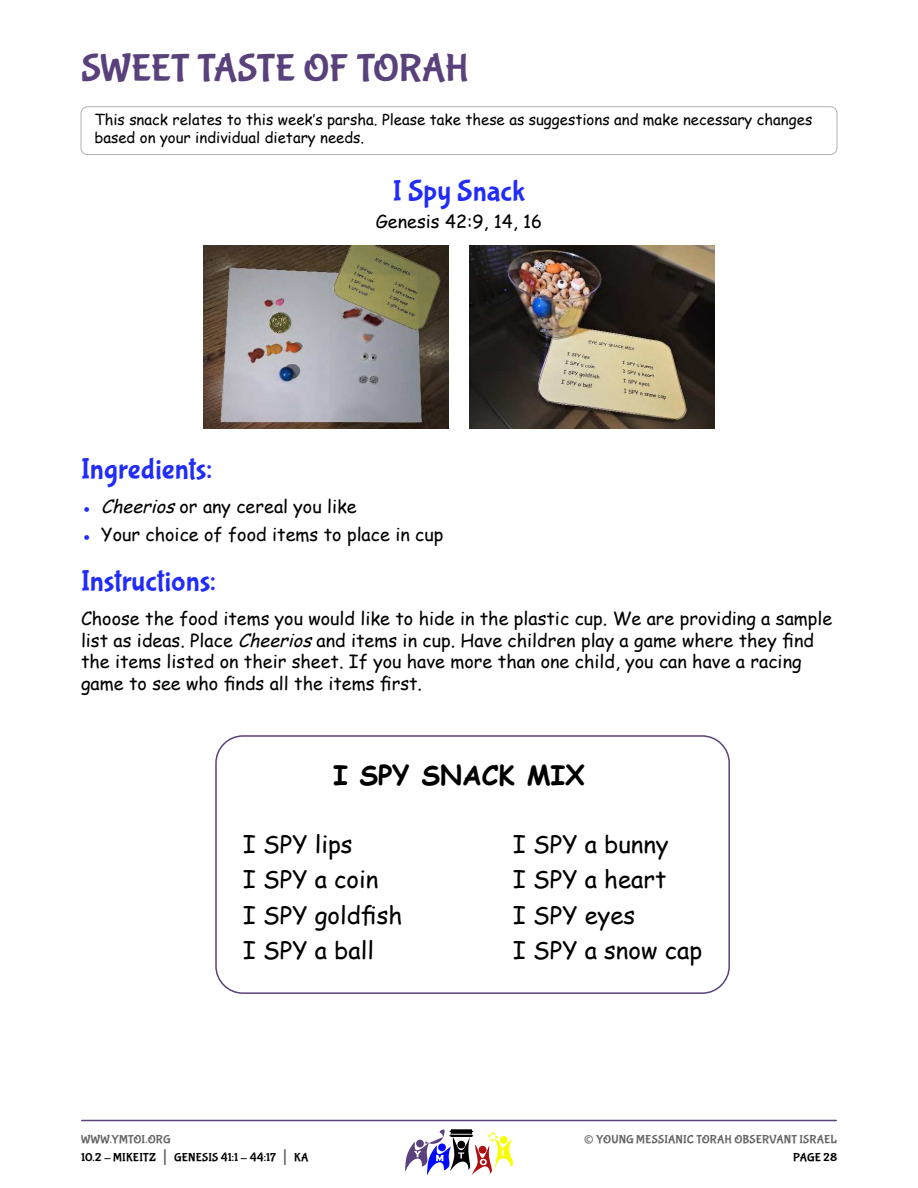
<style>
.page{position:relative;width:918px;height:1188px;background:#fff}
.page>*{position:absolute;margin:0;border:0;box-sizing:border-box;transform-origin:0 0}
.t1{font:39px "Bubblegum Sans";letter-spacing:-.01em;color:#59417c}
.t2{font:30px "Bubblegum Sans";letter-spacing:.005em;color:#222cf9}
.t3{font:700 27px "Comic Sans MS";color:#000}
.t4{font:27px "Bubblegum Sans";color:#666}
.t5{font:24px "Comic Sans MS";color:#000}
.t6{font:18px/21.6px "Comic Sans MS";color:#000}
.t7{font:15px/18px "Comic Sans MS";color:#000}
.t8{font:12px/18px "Bubblegum Sans";letter-spacing:.01em;color:#000}
.t9{font:12px "Bubblegum Sans";letter-spacing:.01em;color:#666}
.s1{color:#222cf9}
.s2{font-style:italic}
.s3{color:#666}
.s4{font-size:21px;color:#666}
</style>
<div class="page">
<hr style="left:82px;top:1120px;width:754px;height:1px;background:#59417c">
<svg style="left:405px;top:1129px;width:108px;height:46px"></svg>
<div style="left:81px;top:106px;width:756px;height:49px;border:1px solid #b2b2b2;border-radius:7px"></div>
<img style="left:203px;top:245px;width:245px;height:184px">
<img style="left:470px;top:245px;width:245px;height:184px">
<div style="left:215px;top:735px;width:515px;height:259px;border:2px solid #59417c;border-radius:27px"></div>
<h1 class="t1" style="left:81px;top:53px;width:390px">SWEET TASTE OF TORAH</h1>
<p class="t7" style="left:94px;top:111px;width:719px">This snack relates to this week’s parsha. Please take these as suggestions and make necessary changes based on your individual dietary needs.</p>
<h2 class="t2" style="left:393px;top:178px;width:134px">I Spy Snack</h2>
<p class="t6" style="left:376px;top:213px;width:168px">Genesis 42:9, 14, 16</p>
<h2 class="t2" style="left:81px;top:457px;width:133px">Ingredients:</h2>
<p class="t6" style="left:81px;top:497px;width:277px"><span class="s1">●</span> <span class="s2">Cheerios</span> or any cereal you like</p>
<p class="t6" style="left:81px;top:525px;width:364px"><span class="s1">●</span> Your choice of food items to place in cup</p>
<h2 class="t2" style="left:81px;top:569px;width:136px">Instructions:</h2>
<p class="t6" style="left:81px;top:610px;width:753px">Choose the food items you would like to hide in the plastic cup. We are providing a sample list as ideas. Place <span class="s2">Cheerios</span> and items in cup. Have children play a game where they find the items listed on their sheet. If you have more than one child, you can have a racing game to see who finds all the items first.</p>
<h3 class="t3" style="left:333px;top:759px;width:253px">I SPY SNACK MIX</h3>
<h3 class="t5" style="left:243px;top:833px;width:111px">I SPY lips</h3>
<h3 class="t5" style="left:513px;top:833px;width:157px">I SPY a bunny</h3>
<h3 class="t5" style="left:243px;top:869px;width:137px">I SPY a coin</h3>
<h3 class="t5" style="left:513px;top:869px;width:155px">I SPY a heart</h3>
<h3 class="t5" style="left:243px;top:897px;width:161px">I SPY goldfish</h3>
<h3 class="t5" style="left:513px;top:897px;width:124px">I SPY eyes</h3>
<h3 class="t5" style="left:243px;top:940px;width:132px">I SPY a ball</h3>
<h3 class="t5" style="left:513px;top:940px;width:191px">I SPY a snow cap</h3>
<p class="t8" style="left:81px;top:1132px;width:229px"><span class="s3">WWW.YMTOI.ORG<br></span>10.2 - MIKEITZ <span class="s4">|</span> GENESIS 41:1 - 44:17 <span class="s4">|</span> KA</p>
<h3 class="t4" style="left:584px;top:1128px;width:12px">©</h3>
<p class="t9" style="left:596px;top:1134px;width:242px">YOUNG MESSIANIC TORAH OBSERVANT ISRAEL</p>
<p class="t8" style="left:793px;top:1150px;width:45px">PAGE 28</p>
</div>
